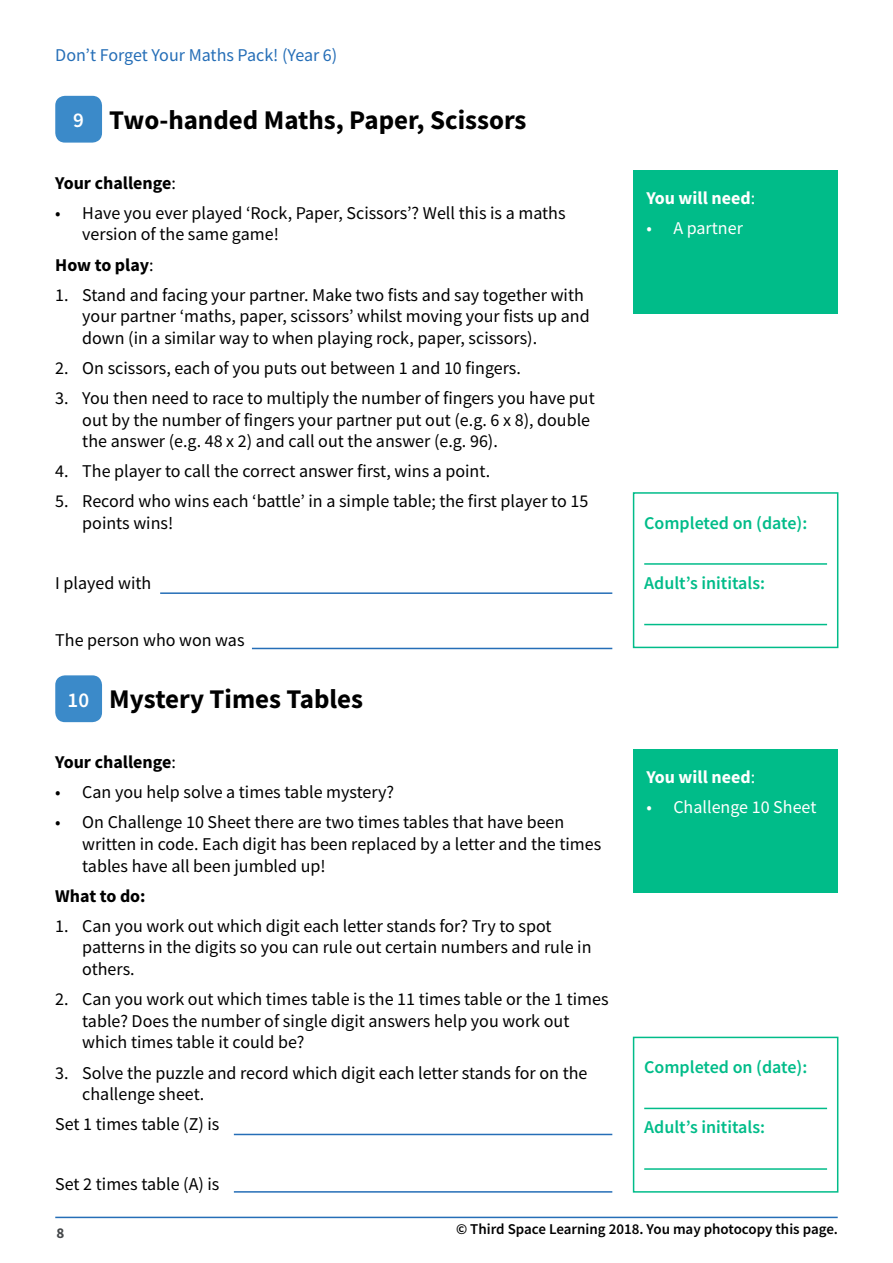
<style>
.page{position:relative;width:893px;height:1263px;background:#fff}
.page>*{position:absolute;margin:0;border:0;box-sizing:border-box;transform-origin:0 0}
.t1{font:700 27px "Source Sans Pro";color:#000}
.t2{font:600 21px "Source Sans Pro";color:#fff}
.t3{font:18px/21.6px "Source Sans Pro";color:#000}
.t4{font:600 18px "Source Sans Pro";color:#00bc89}
.t5{font:700 18px "Source Sans Pro";color:#000}
.t6{font:18px "Source Sans Pro";color:#256eb7}
.t7{font:18px "Source Sans Pro";color:#fff}
.t8{font:700 18px "Source Sans Pro";color:#fff}
.t9{font:600 15px "Source Sans Pro";color:#000}
.t10{font:700 15px "Source Sans Pro";color:#444749}
.s1{font-weight:400}
</style>
<div class="page">
<div style="left:634px;top:170px;width:204px;height:144px;background:#00bc89"></div>
<div style="left:634px;top:750px;width:204px;height:143px;background:#00bc89"></div>
<div style="left:55px;top:96px;width:47px;height:47px;background:#3b8ac9;border-radius:10px"></div>
<div style="left:55px;top:675px;width:47px;height:47px;background:#3b8ac9;border-radius:10px"></div>
<div style="left:633px;top:492px;width:205px;height:156px;border:2px solid #00bc89"></div>
<hr style="left:644px;top:563px;width:183px;height:2px;background:#00bc89">
<hr style="left:644px;top:624px;width:183px;height:1px;background:#00bc89">
<div style="left:633px;top:1037px;width:205px;height:155px;border:2px solid #00bc89"></div>
<hr style="left:644px;top:1108px;width:183px;height:1px;background:#00bc89">
<hr style="left:644px;top:1168px;width:183px;height:2px;background:#00bc89">
<hr style="left:55px;top:1217px;width:783px;height:1px;background:#256eb7">
<hr style="left:234px;top:1191px;width:378px;height:1px;background:#256eb7">
<hr style="left:160px;top:592px;width:452px;height:2px;background:#256eb7">
<hr style="left:252px;top:648px;width:360px;height:1px;background:#256eb7">
<hr style="left:234px;top:1134px;width:378px;height:1px;background:#256eb7">
<p class="t6" style="left:55px;top:44px;width:284px">Don’t Forget Your Maths Pack! (Year 6)</p>
<p class="t2" style="left:73px;top:106px;width:12px">9</p>
<h1 class="t1" style="left:109px;top:101px;width:419px">Two-handed Maths, Paper, Scissors</h1>
<p class="t5" style="left:55px;top:171px;width:122px">Your challenge<span class="s1">:</span></p>
<p class="t3" style="left:82px;top:202px;width:485px;text-indent:-27px">• Have you ever played ‘Rock, Paper, Scissors’? Well this is a maths version of the same game!</p>
<p class="t5" style="left:55px;top:252px;width:100px">How to play<span class="s1">:</span></p>
<p class="t3" style="left:82px;top:284px;width:509px;text-indent:-27px">1. Stand and facing your partner. Make two fists and say together with your partner ‘maths, paper, scissors’ whilst moving your fists up and down (in a similar way to when playing rock, paper, scissors).</p>
<p class="t3" style="left:55px;top:357px;width:467px">2. On scissors, each of you puts out between 1 and 10 fingers.</p>
<p class="t3" style="left:82px;top:387px;width:514px;text-indent:-27px">3. You then need to race to multiply the number of fingers you have put out by the number of fingers your partner put out (e.g. 6 x 8), double the answer (e.g. 48 x 2) and call out the answer (e.g. 96).</p>
<p class="t3" style="left:55px;top:460px;width:436px">4. The player to call the correct answer first, wins a point.</p>
<p class="t3" style="left:82px;top:491px;width:508px;text-indent:-27px">5. Record who wins each ‘battle’ in a simple table; the first player to 15 points wins!</p>
<p class="t3" style="left:55px;top:572px;width:98px">I played with</p>
<p class="t3" style="left:55px;top:629px;width:191px">The person who won was</p>
<h1 class="t1" style="left:109px;top:681px;width:255px">Mystery Times Tables</h1>
<p class="t2" style="left:68px;top:686px;width:23px">10</p>
<p class="t5" style="left:55px;top:750px;width:122px">Your challenge<span class="s1">:</span></p>
<p class="t3" style="left:55px;top:781px;width:340px">• Can you help solve a times table mystery?</p>
<p class="t3" style="left:82px;top:812px;width:521px;text-indent:-27px">• On Challenge 10 Sheet there are two times tables that have been written in code. Each digit has been replaced by a letter and the times tables have all been jumbled up!</p>
<p class="t5" style="left:55px;top:884px;width:92px">What to do:</p>
<p class="t3" style="left:82px;top:915px;width:511px;text-indent:-27px">1. Can you work out which digit each letter stands for? Try to spot patterns in the digits so you can rule out certain numbers and rule in others.</p>
<p class="t3" style="left:82px;top:988px;width:528px;text-indent:-27px">2. Can you work out which times table is the 11 times table or the 1 times table? Does the number of single digit answers help you work out which times table it could be?</p>
<p class="t3" style="left:82px;top:1061px;width:507px;text-indent:-27px">3. Solve the puzzle and record which digit each letter stands for on the challenge sheet.</p>
<p class="t3" style="left:55px;top:1113px;width:166px">Set 1 times table (Z) is</p>
<p class="t3" style="left:55px;top:1173px;width:166px">Set 2 times table (A) is</p>
<p class="t8" style="left:646px;top:185px;width:110px">You will need<span class="s1">:</span></p>
<p class="t7" style="left:646px;top:216px;width:98px">• A partner</p>
<p class="t4" style="left:644px;top:511px;width:165px">Completed on (date):</p>
<p class="t4" style="left:644px;top:571px;width:122px">Adult’s inititals:</p>
<p class="t8" style="left:646px;top:765px;width:110px">You will need<span class="s1">:</span></p>
<p class="t7" style="left:646px;top:796px;width:172px">• Challenge 10 Sheet</p>
<p class="t4" style="left:644px;top:1055px;width:165px">Completed on (date):</p>
<p class="t4" style="left:644px;top:1115px;width:122px">Adult’s inititals:</p>
<p class="t10" style="left:56px;top:1222px;width:9px">8</p>
<p class="t9" style="left:456px;top:1219px;width:383px">© Third Space Learning 2018. You may photocopy this page.</p>
</div>
